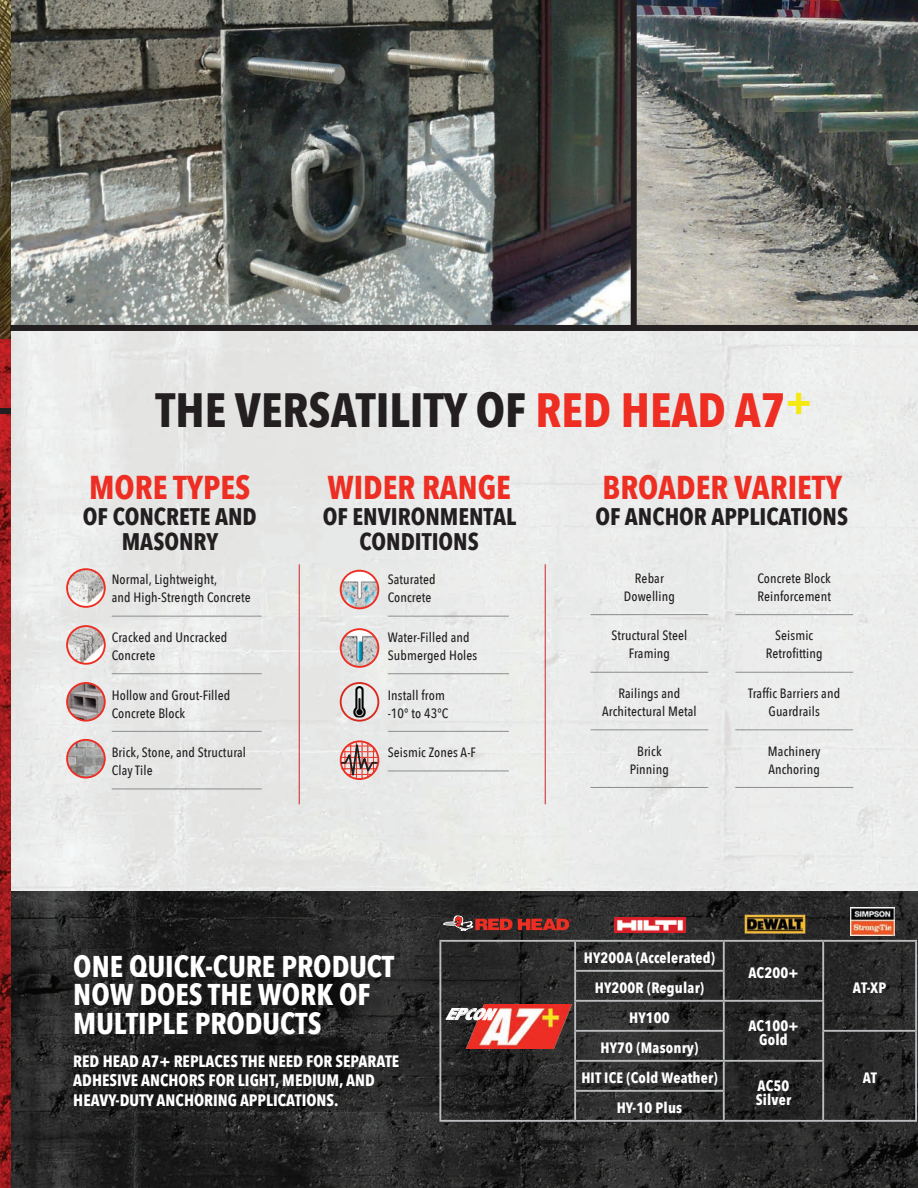
<style>
.page{position:relative;width:918px;height:1188px;background:#fff}
.page>*{position:absolute;margin:0;border:0;box-sizing:border-box;transform-origin:0 0}
.t1{font:700 48px "Avenir Next Condensed";color:#231f20}
.t2{font:700 33px "Avenir Next Condensed";color:#ee2e22}
.t3{font:700 30px/28.5px "Avenir Next Condensed";color:#fff}
.t4{font:700 24px/25.5px "Avenir Next Condensed";color:#231f20;text-align:center}
.t5{font:700 16.5px/19.5px "Avenir Next Condensed";color:#fff}
.t6{font:italic 800 condensed 16.2px "Abadi";color:#fff;scale:1.16 1}
.t7{font:700 15px/14.1px "Avenir Next Condensed";letter-spacing:.01em;color:#fff;text-align:center}
.t8{font:500 13.5px/18px "Avenir Next Condensed";letter-spacing:.01em;color:#231f20}
.s1{color:#ee2e22}
</style>
<div class="page">
<img style="left:0;top:338px;width:11px;height:850px">
<img style="left:0;top:0;width:11px;height:338px">
<div style="left:0;top:408px;width:11px;height:6px;background:#231f20"></div>
<div style="left:11px;top:331px;width:907px;height:560px;background:#e9eae9"></div>
<img style="left:11px;top:0;width:907px;height:325px">
<img style="left:11px;top:891px;width:907px;height:297px">
<hr style="left:112px;top:616px;width:150px;height:1px;background:#8a8c8f">
<hr style="left:112px;top:673px;width:150px;height:1px;background:#8a8c8f">
<hr style="left:112px;top:731px;width:150px;height:1px;background:#8a8c8f">
<hr style="left:112px;top:789px;width:150px;height:1px;background:#8a8c8f">
<hr style="left:388px;top:616px;width:121px;height:1px;background:#8a8c8f">
<hr style="left:388px;top:673px;width:121px;height:1px;background:#8a8c8f">
<hr style="left:388px;top:731px;width:121px;height:1px;background:#8a8c8f">
<hr style="left:388px;top:771px;width:121px;height:1px;background:#8a8c8f">
<hr style="left:591px;top:614px;width:117px;height:1px;background:#8a8c8f">
<hr style="left:591px;top:672px;width:117px;height:1px;background:#8a8c8f">
<hr style="left:591px;top:730px;width:117px;height:1px;background:#8a8c8f">
<hr style="left:591px;top:787px;width:117px;height:1px;background:#8a8c8f">
<hr style="left:735px;top:614px;width:118px;height:1px;background:#8a8c8f">
<hr style="left:735px;top:672px;width:118px;height:1px;background:#8a8c8f">
<hr style="left:735px;top:730px;width:118px;height:1px;background:#8a8c8f">
<hr style="left:735px;top:787px;width:118px;height:1px;background:#8a8c8f">
<img style="left:67px;top:569px;width:38px;height:38px;border-radius:19px">
<div style="left:66px;top:568px;width:40px;height:40px;border:2px solid #ee2e22;border-radius:50%"></div>
<img style="left:341px;top:571px;width:37px;height:37px;border-radius:19px">
<div style="left:340px;top:570px;width:39px;height:39px;border:2px solid #ee2e22;border-radius:50%"></div>
<img style="left:67px;top:626px;width:38px;height:38px;border-radius:19px">
<div style="left:66px;top:625px;width:40px;height:40px;border:2px solid #ee2e22;border-radius:50%"></div>
<img style="left:344px;top:686px;width:31px;height:32px">
<div style="left:340px;top:682px;width:39px;height:40px;border:2px solid #ee2e22;border-radius:50%"></div>
<img style="left:341px;top:629px;width:37px;height:38px;border-radius:19px">
<div style="left:340px;top:628px;width:39px;height:40px;border:2px solid #ee2e22;border-radius:50%"></div>
<img style="left:67px;top:683px;width:38px;height:38px;border-radius:19px">
<div style="left:66px;top:682px;width:40px;height:40px;border:2px solid #ee2e22;border-radius:50%"></div>
<img style="left:67px;top:740px;width:38px;height:38px;border-radius:19px">
<div style="left:66px;top:739px;width:40px;height:39px;border:2px solid #ee2e22;border-radius:50%"></div>
<hr style="left:545px;top:564px;width:1px;height:240px;background:#d1232a">
<hr style="left:299px;top:564px;width:1px;height:240px;background:#d1232a">
<hr style="left:439px;top:940px;width:136px;height:2px;background:#bcbdc0">
<hr style="left:439px;top:942px;width:2px;height:29px;background:#bcbdc0">
<hr style="left:439px;top:971px;width:2px;height:30px;background:#bcbdc0">
<hr style="left:439px;top:1001px;width:2px;height:30px;background:#bcbdc0">
<hr style="left:439px;top:1031px;width:2px;height:30px;background:#bcbdc0">
<hr style="left:439px;top:1061px;width:2px;height:30px;background:#bcbdc0">
<hr style="left:439px;top:1091px;width:2px;height:29px;background:#bcbdc0">
<hr style="left:439px;top:1120px;width:136px;height:2px;background:#bcbdc0">
<hr style="left:575px;top:940px;width:149px;height:2px;background:#bcbdc0">
<hr style="left:574px;top:942px;width:2px;height:28px;background:#bcbdc0">
<hr style="left:724px;top:940px;width:99px;height:2px;background:#bcbdc0">
<hr style="left:723px;top:942px;width:2px;height:28px;background:#bcbdc0">
<hr style="left:823px;top:940px;width:94px;height:2px;background:#bcbdc0">
<hr style="left:822px;top:942px;width:2px;height:29px;background:#bcbdc0">
<hr style="left:915px;top:942px;width:2px;height:29px;background:#bcbdc0">
<hr style="left:822px;top:971px;width:2px;height:29px;background:#bcbdc0">
<hr style="left:915px;top:971px;width:2px;height:30px;background:#bcbdc0">
<hr style="left:822px;top:1002px;width:2px;height:28px;background:#bcbdc0">
<hr style="left:915px;top:1001px;width:2px;height:29px;background:#bcbdc0">
<hr style="left:574px;top:970px;width:151px;height:2px;background:#bcbdc0">
<hr style="left:574px;top:972px;width:2px;height:28px;background:#bcbdc0">
<hr style="left:723px;top:972px;width:2px;height:28px;background:#bcbdc0">
<hr style="left:574px;top:1000px;width:150px;height:2px;background:#bcbdc0">
<hr style="left:574px;top:1002px;width:2px;height:28px;background:#bcbdc0">
<hr style="left:724px;top:1000px;width:100px;height:2px;background:#bcbdc0">
<hr style="left:723px;top:1002px;width:2px;height:28px;background:#bcbdc0">
<hr style="left:574px;top:1030px;width:151px;height:2px;background:#bcbdc0">
<hr style="left:574px;top:1032px;width:2px;height:28px;background:#bcbdc0">
<hr style="left:723px;top:1032px;width:2px;height:28px;background:#bcbdc0">
<hr style="left:822px;top:1030px;width:95px;height:2px;background:#bcbdc0">
<hr style="left:822px;top:1032px;width:2px;height:28px;background:#bcbdc0">
<hr style="left:915px;top:1032px;width:2px;height:29px;background:#bcbdc0">
<hr style="left:822px;top:1062px;width:2px;height:29px;background:#bcbdc0">
<hr style="left:915px;top:1061px;width:2px;height:30px;background:#bcbdc0">
<hr style="left:822px;top:1091px;width:2px;height:29px;background:#bcbdc0">
<hr style="left:915px;top:1091px;width:2px;height:29px;background:#bcbdc0">
<hr style="left:823px;top:1120px;width:94px;height:2px;background:#bcbdc0">
<hr style="left:574px;top:1060px;width:150px;height:2px;background:#bcbdc0">
<hr style="left:574px;top:1062px;width:2px;height:28px;background:#bcbdc0">
<hr style="left:724px;top:1060px;width:100px;height:2px;background:#bcbdc0">
<hr style="left:723px;top:1062px;width:2px;height:28px;background:#bcbdc0">
<hr style="left:574px;top:1090px;width:151px;height:2px;background:#bcbdc0">
<hr style="left:574px;top:1092px;width:2px;height:28px;background:#bcbdc0">
<hr style="left:723px;top:1092px;width:2px;height:28px;background:#bcbdc0">
<hr style="left:575px;top:1120px;width:149px;height:2px;background:#bcbdc0">
<hr style="left:724px;top:1120px;width:99px;height:2px;background:#bcbdc0">
<svg style="left:443px;top:916px;width:129px;height:15px;background:#853732"></svg>
<img style="left:614px;top:918px;width:71px;height:14px">
<img style="left:743px;top:913px;width:64px;height:23px">
<img style="left:850px;top:907px;width:44px;height:29px">
<img style="left:466px;top:1005px;width:107px;height:43px">
<svg style="left:339px;top:733px;width:40px;height:54px;background:#d4aba8"></svg>
<div style="left:10px;top:325px;width:908px;height:6px;background:#231f20"></div>
<div style="left:631px;top:0;width:6px;height:328px;background:#231f20"></div>
<svg style="left:446px;top:1008px;width:51px;height:12px"></svg>
<h1 class="t1" style="left:156px;top:381px;width:658px">THE VERSATILITY OF <span class="s1">RED HEAD A7</span><sup>+</sup></h1>
<h2 class="t2" style="left:89px;top:467px;width:163px">MORE TYPES</h2>
<h3 class="t4" style="left:83px;top:503px;width:175px">OF CONCRETE AND<br>MASONRY</h3>
<p class="t8" style="left:112px;top:571px;width:141px">Normal, Lightweight,<br>and High-Strength Concrete</p>
<p class="t8" style="left:112px;top:628px;width:117px">Cracked and Uncracked<br>Concrete</p>
<p class="t8" style="left:112px;top:686px;width:120px">Hollow and Grout-Filled<br>Concrete Block</p>
<p class="t8" style="left:112px;top:743px;width:136px">Brick, Stone, and Structural<br>Clay Tile</p>
<h2 class="t2" style="left:327px;top:467px;width:185px">WIDER RANGE</h2>
<h3 class="t4" style="left:323px;top:503px;width:195px">OF ENVIRONMENTAL<br>CONDITIONS</h3>
<p class="t8" style="left:388px;top:571px;width:50px">Saturated<br>Concrete</p>
<p class="t8" style="left:388px;top:628px;width:91px">Water-Filled and<br>Submerged Holes</p>
<p class="t8" style="left:388px;top:686px;width:62px">Install from -10° to 43°C</p>
<p class="t8" style="left:388px;top:743px;width:90px">Seismic Zones A-F</p>
<h2 class="t2" style="left:602px;top:467px;width:241px">BROADER VARIETY</h2>
<h3 class="t4" style="left:595px;top:503px;width:254px">OF ANCHOR APPLICATIONS</h3>
<p class="t8" style="left:624px;top:569px;width:53px;text-align:center">Rebar<br>Dowelling</p>
<p class="t8" style="left:611px;top:627px;width:78px;text-align:center">Structural Steel<br>Framing</p>
<p class="t8" style="left:602px;top:684px;width:96px;text-align:center">Railings and<br>Architectural Metal</p>
<p class="t8" style="left:630px;top:742px;width:41px;text-align:center">Brick<br>Pinning</p>
<p class="t8" style="left:757px;top:569px;width:75px">Concrete Block<br>Reinforcement</p>
<p class="t8" style="left:766px;top:627px;width:58px;text-align:center">Seismic<br>Retrofitting</p>
<p class="t8" style="left:748px;top:684px;width:93px;text-align:center">Traffic Barriers and<br>Guardrails</p>
<p class="t8" style="left:768px;top:742px;width:54px">Machinery<br>Anchoring</p>
<h3 class="t3" style="left:73px;top:952px;width:323px">ONE QUICK-CURE PRODUCT<br>NOW DOES THE WORK OF<br>MULTIPLE PRODUCTS</h3>
<p class="t5" style="left:73px;top:1051px;width:328px">RED HEAD A7+ REPLACES THE NEED FOR SEPARATE<br>ADHESIVE ANCHORS FOR LIGHT, MEDIUM, AND<br>HEAVY-DUTY ANCHORING APPLICATIONS.</p>
<p class="t6" style="left:446px;top:1004px;width:42px;rotate:1deg">EPCON</p>
<p class="t7" style="left:584px;top:951px;width:133px">HY200A (Accelerated)</p>
<p class="t7" style="left:748px;top:966px;width:52px">AC200+</p>
<p class="t7" style="left:595px;top:981px;width:111px">HY200R (Regular)</p>
<p class="t7" style="left:853px;top:981px;width:35px">AT-XP</p>
<p class="t7" style="left:629px;top:1011px;width:42px">HY100</p>
<p class="t7" style="left:748px;top:1019px;width:52px">AC100+<br>Gold</p>
<p class="t7" style="left:581px;top:1033px;width:138px;line-height:30px">HY70 (Masonry)<br>HIT ICE (Cold Weather)</p>
<p class="t7" style="left:863px;top:1071px;width:16px">AT</p>
<p class="t7" style="left:756px;top:1079px;width:37px;text-align:left">AC50<br>Silver</p>
<p class="t7" style="left:617px;top:1101px;width:67px">HY-10 Plus</p>
</div>
